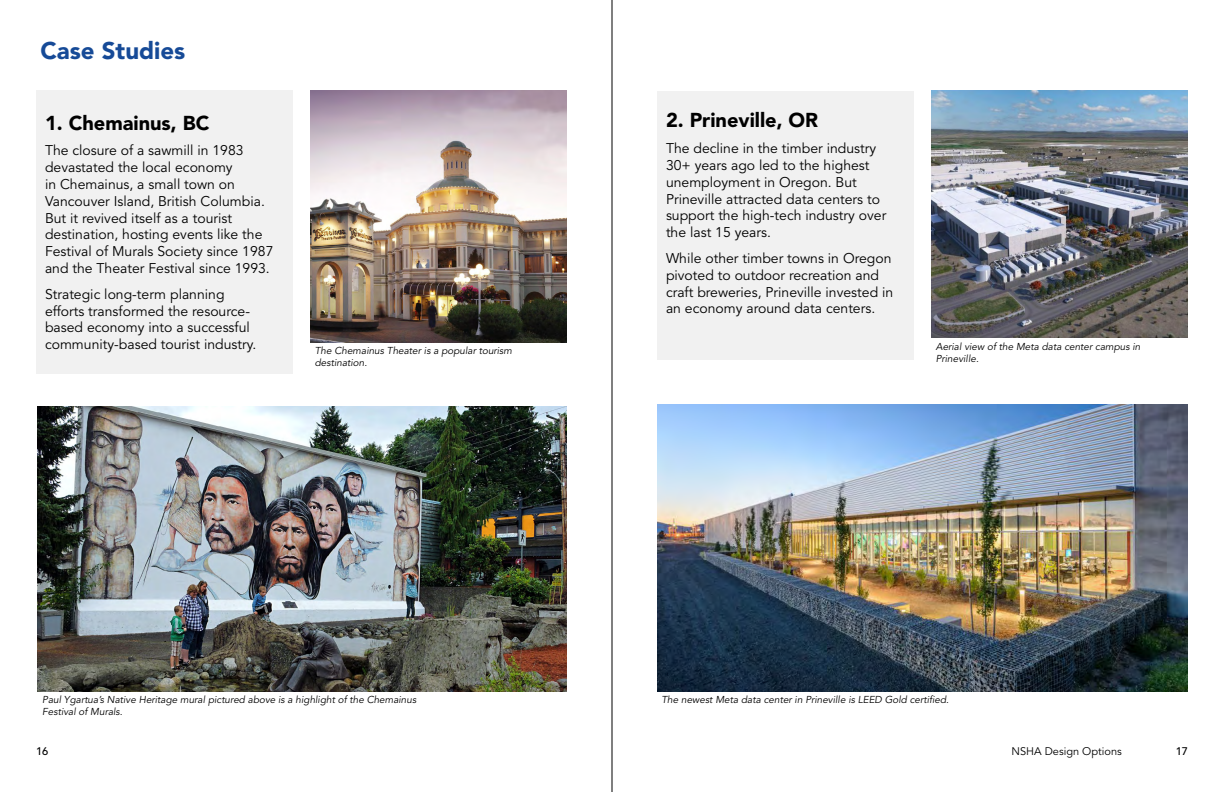
<style>
.page{position:relative;width:1224px;height:792px;background:#fff}
.page>*{position:absolute;margin:0;border:0;box-sizing:border-box;transform-origin:0 0}
.t1{font:900 24px "Avenir LT Std";color:#164a97}
.t2{font:900 20px "Avenir LT Std";color:#000}
.t3{font:14px/16.8px "Avenir";color:#000}
.t4{font:11px "Avenir";color:#000}
.t5{font:500 11px "Avenir";color:#000}
.t6{font:10px/12px "Avenir";color:#000}
</style>
<div class="page">
<div style="left:36px;top:90px;width:256px;height:284px;background:#f1f1f1"></div>
<div style="left:657px;top:92px;width:257px;height:268px;background:#f1f1f1"></div>
<img style="left:38px;top:407px;width:529px;height:284px">
<img style="left:657px;top:405px;width:531px;height:286px">
<img style="left:310px;top:90px;width:257px;height:252px">
<img style="left:931px;top:90px;width:257px;height:248px">
<hr style="left:612px;top:0;width:1px;height:792px;background:#000">
<h1 class="t1" style="left:40px;top:36px;width:146px">Case Studies</h1>
<h2 class="t2" style="left:45px;top:111px;width:166px">1. Chemainus, BC</h2>
<p class="t3" style="left:45px;top:143px;width:230px">The closure of a sawmill in 1983 devastated the local economy<br>in Chemainus, a small town on Vancouver Island, British Columbia.<br>But it revived itself as a tourist destination, hosting events like the Festival of Murals Society since 1987 and the Theater Festival since 1993.</p>
<p class="t3" style="left:45px;top:286px;width:213px">Strategic long-term planning efforts transformed the resource&shy;based economy into a successful community-based tourist industry.</p>
<h2 class="t2" style="left:666px;top:108px;width:154px">2. Prineville, OR</h2>
<p class="t3" style="left:666px;top:140px;width:222px">The decline in the timber industry<br>30+ years ago led to the highest unemployment in Oregon. But<br>Prineville attracted data centers to support the high-tech industry over the last 15 years.</p>
<p class="t3" style="left:666px;top:250px;width:229px">While other timber towns in Oregon pivoted to outdoor recreation and craft breweries, Prineville invested in an economy around data centers.</p>
<p class="t6" style="left:315px;top:345px;width:200px">The Chemainus Theater is a popular tourism destination.</p>
<p class="t6" style="left:936px;top:341px;width:208px">Aerial view of the Meta data center campus in<br>Prineville.</p>
<p class="t6" style="left:42px;top:694px;width:377px">Paul Ygartua’s Native Heritage mural pictured above is a highlight of the Chemainus<br>Festival of Murals.</p>
<p class="t6" style="left:662px;top:694px;width:291px">The newest Meta data center in Prineville is LEED Gold certified.</p>
<p class="t5" style="left:36px;top:745px;width:14px">16</p>
<p class="t4" style="left:1012px;top:745px;width:112px">NSHA Design Options</p>
<p class="t5" style="left:1176px;top:745px;width:14px">17</p>
</div>
